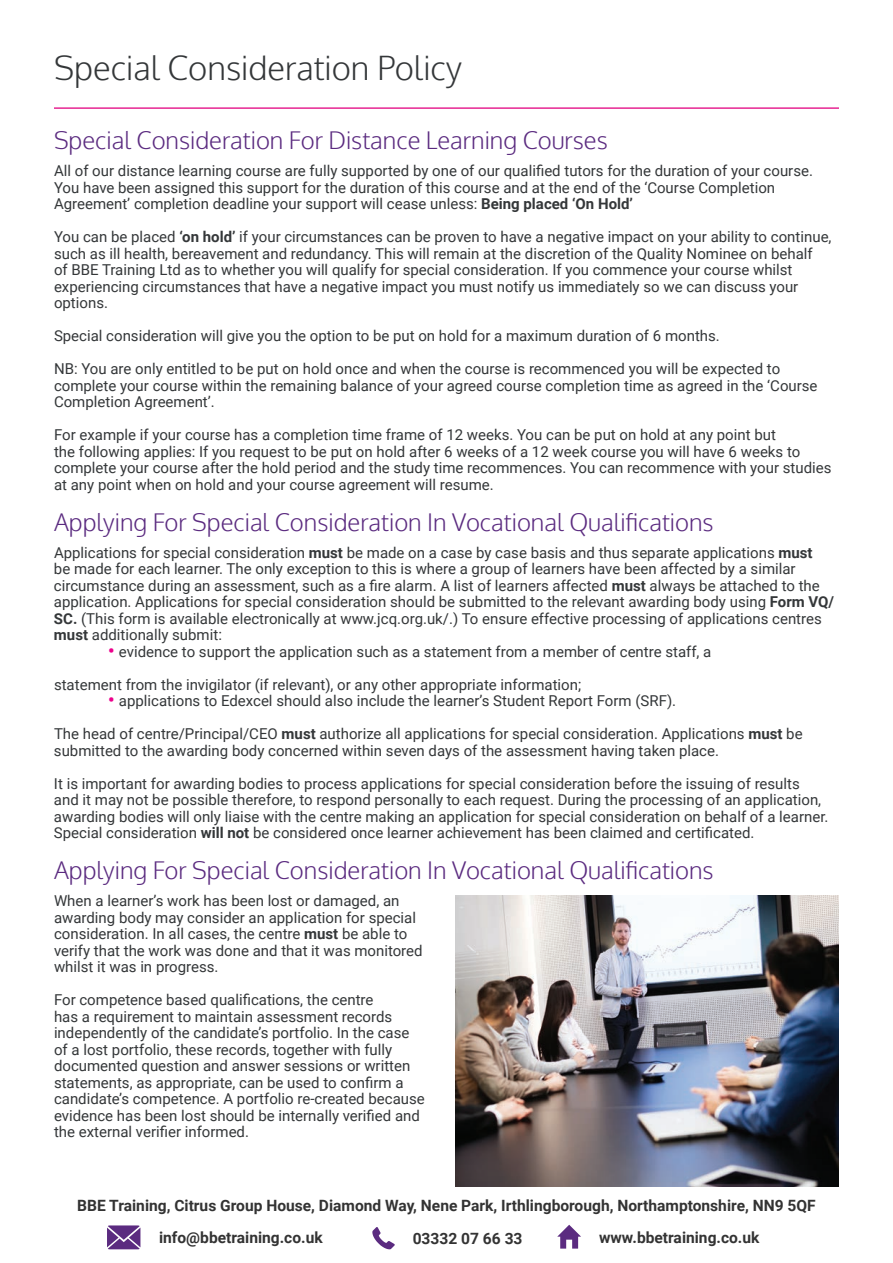
<style>
.page{position:relative;width:893px;height:1263px;background:#fff}
.page>*{position:absolute;margin:0;border:0;box-sizing:border-box;transform-origin:0 0}
.t1{font:300 33px "Oxygen";color:#343739}
.t2{font:300 24px "Oxygen";color:#5b2b80}
.t3{font:700 15.6px "Roboto";color:#333}
.t4{font:15px/16.5px "Roboto";color:#343739}
.s1{font-weight:700}
.s2{font-weight:700;font-size:18px;color:#ec008c}
</style>
<div class="page">
<svg style="left:107px;top:1225px;width:33px;height:24px"></svg>
<svg style="left:372px;top:1227px;width:23px;height:22px"></svg>
<svg style="left:557px;top:1225px;width:24px;height:23px"></svg>
<hr style="left:54px;top:107px;width:785px;height:2px;background:#e62592">
<img style="left:455px;top:895px;width:384px;height:291px">
<p class="t1" style="left:54px;top:48px;width:409px">Special Consideration Policy</p>
<p class="t2" style="left:54px;top:125px;width:555px">Special Consideration For Distance Learning Courses</p>
<p class="t4" style="left:54px;top:162px;width:760px">All of our distance learning course are fully supported by one of our qualified tutors for the duration of your course.<br>You have been assigned this support for the duration of this course and at the end of the ‘Course Completion<br>Agreement’ completion deadline your support will cease unless: <span class="s1">Being placed ‘On Hold’</span></p>
<p class="t4" style="left:54px;top:228px;width:779px">You can be placed <span class="s1">‘on hold’</span> if your circumstances can be proven to have a negative impact on your ability to continue, such as ill health, bereavement and redundancy. This will remain at the discretion of the Quality Nominee on behalf<br>of BBE Training Ltd as to whether you will qualify for special consideration. If you commence your course whilst experiencing circumstances that have a negative impact you must notify us immediately so we can discuss your options.</p>
<p class="t4" style="left:54px;top:327px;width:667px">Special consideration will give you the option to be put on hold for a maximum duration of 6 months.</p>
<p class="t4" style="left:54px;top:360px;width:765px">NB: You are only entitled to be put on hold once and when the course is recommenced you will be expected to complete your course within the remaining balance of your agreed course completion time as agreed in the ‘Course<br>Completion Agreement’.</p>
<p class="t4" style="left:54px;top:426px;width:779px">For example if your course has a completion time frame of 12 weeks. You can be put on hold at any point but<br>the following applies: If you request to be put on hold after 6 weeks of a 12 week course you will have 6 weeks to complete your course after the hold period and the study time recommences. You can recommence with your studies at any point when on hold and your course agreement will resume.</p>
<p class="t2" style="left:54px;top:507px;width:661px">Applying For Special Consideration In Vocational Qualifications</p>
<p class="t4" style="left:54px;top:543px;width:782px">Applications for special consideration <span class="s1">must</span> be made on a case by case basis and thus separate applications <span class="s1">must<br></span>be made for each learner. The only exception to this is where a group of learners have been affected by a similar circumstance during an assessment, such as a fire alarm. A list of learners affected <span class="s1">must</span> always be attached to the application. Applications for special consideration should be submitted to the relevant awarding body using <span class="s1">Form VQ/ SC.</span> (This form is available electronically at www.jcq.org.uk/.) To ensure effective processing of applications centres <span class="s1">must</span> additionally submit:</p>
<p class="t4" style="left:108px;top:642px;width:605px"><span class="s2">•</span> evidence to support the application such as a statement from a member of centre staff, a</p>
<p class="t4" style="left:54px;top:675px;width:529px">statement from the invigilator (if relevant), or any other appropriate information;</p>
<p class="t4" style="left:108px;top:692px;width:570px"><span class="s2">•</span> applications to Edexcel should also include the learner’s Student Report Form (SRF).</p>
<p class="t4" style="left:54px;top:725px;width:750px">The head of centre/Principal/CEO <span class="s1">must</span> authorize all applications for special consideration. Applications <span class="s1">must</span> be submitted to the awarding body concerned within seven days of the assessment having taken place.</p>
<p class="t4" style="left:54px;top:774px;width:776px">It is important for awarding bodies to process applications for special consideration before the issuing of results and it may not be possible therefore, to respond personally to each request. During the processing of an application, awarding bodies will only liaise with the centre making an application for special consideration on behalf of a learner.</p>
<p class="t4" style="left:54px;top:824px;width:702px">Special consideration <span class="s1">will not</span> be considered once learner achievement has been claimed and certificated.</p>
<p class="t2" style="left:54px;top:856px;width:661px">Applying For Special Consideration In Vocational Qualifications</p>
<p class="t4" style="left:54px;top:892px;width:370px">When a learner’s work has been lost or damaged, an awarding body may consider an application for special consideration. In all cases, the centre <span class="s1">must</span> be able to verify that the work was done and that it was monitored whilst it was in progress.</p>
<p class="t4" style="left:54px;top:991px;width:372px">For competence based qualifications, the centre<br>has a requirement to maintain assessment records independently of the candidate’s portfolio. In the case of a lost portfolio, these records, together with fully documented question and answer sessions or written statements, as appropriate, can be used to confirm a candidate’s competence. A portfolio re-created because evidence has been lost should be internally verified and the external verifier informed.</p>
<p class="t3" style="left:77px;top:1195px;width:740px">BBE Training, Citrus Group House, Diamond Way, Nene Park, Irthlingborough, Northamptonshire, NN9 5QF</p>
<p class="t3" style="left:159px;top:1227px;width:165px">info@bbetraining.co.uk</p>
<p class="t3" style="left:413px;top:1227px;width:111px">03332 07 66 33</p>
<p class="t3" style="left:599px;top:1226px;width:162px">www.bbetraining.co.uk</p>
</div>
